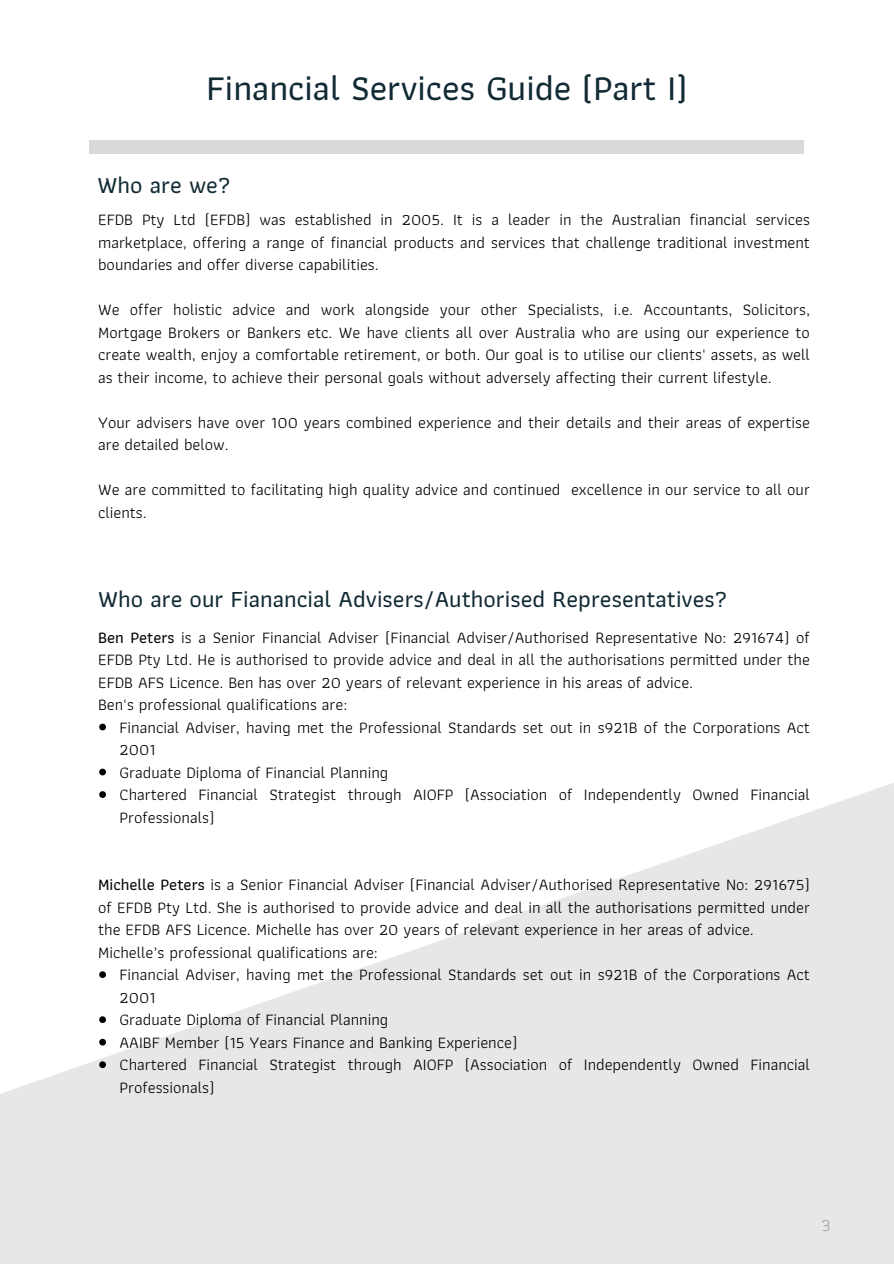
<style>
.page{position:relative;width:894px;height:1264px;background:#fff}
.page>*{position:absolute;margin:0;border:0;box-sizing:border-box;transform-origin:0 0}
.t1{font:500 36px "Athiti";color:#112a34}
.t2{font:500 24px "Athiti";color:#112a34}
.t3{font:18px "Athiti";color:#a6a6a6}
.t4{font:16.5px/22.5px "Athiti";color:#000}
.s1{font-weight:500}
</style>
<div class="page">
<div style="left:89px;top:140px;width:715px;height:14px;background:#d9d9d9"></div>
<svg style="left:0;top:730px;width:893px;height:533px;fill:#e7e7e7"></svg>
<svg style="left:99px;top:723px;width:7px;height:7px"></svg>
<svg style="left:99px;top:768px;width:7px;height:7px"></svg>
<svg style="left:99px;top:791px;width:7px;height:7px"></svg>
<svg style="left:99px;top:971px;width:7px;height:7px"></svg>
<svg style="left:99px;top:1016px;width:7px;height:7px"></svg>
<svg style="left:99px;top:1038px;width:7px;height:7px"></svg>
<svg style="left:99px;top:1061px;width:7px;height:7px"></svg>
<h1 class="t1" style="left:206px;top:59px;width:482px">Financial Services Guide (Part I)</h1>
<h2 class="t2" style="left:98px;top:166px;width:134px">Who are we?</h2>
<p class="t4" style="left:98px;top:208px;width:713px;text-align:justify">EFDB Pty Ltd (EFDB) was established in 2005. It is a leader in the Australian financial services marketplace, offering a range of financial products and services that challenge traditional investment boundaries and offer diverse capabilities.</p>
<p class="t4" style="left:98px;top:298px;width:713px;text-align:justify">We offer holistic advice and work alongside your other Specialists, i.e. Accountants, Solicitors, Mortgage Brokers or Bankers etc. We have clients all over Australia who are using our experience to create wealth, enjoy a comfortable retirement, or both. Our goal is to utilise our clients' assets, as well as their income, to achieve their personal goals without adversely affecting their current lifestyle.</p>
<p class="t4" style="left:98px;top:411px;width:713px">Your advisers have over 100 years combined experience and their details and their areas of expertise are detailed below.</p>
<p class="t4" style="left:98px;top:478px;width:713px">We are committed to facilitating high quality advice and continued excellence in our service to all our clients.</p>
<h2 class="t2" style="left:98px;top:579px;width:630px">Who are our Fianancial Advisers/Authorised Representatives?</h2>
<p class="t4" style="left:98px;top:625px;width:713px;text-align:justify"><span class="s1">Ben Peters</span> is a Senior Financial Adviser (Financial Adviser/Authorised Representative No: 291674) of EFDB Pty Ltd. He is authorised to provide advice and deal in all the authorisations permitted under the EFDB AFS Licence. Ben has over 20 years of relevant experience in his areas of advice.</p>
<p class="t4" style="left:98px;top:693px;width:251px">Ben's professional qualifications are:</p>
<p class="t4" style="left:119px;top:715px;width:691px">Financial Adviser, having met the Professional Standards set out in s921B of the Corporations Act<br>2001</p>
<p class="t4" style="left:119px;top:760px;width:270px">Graduate Diploma of Financial Planning</p>
<p class="t4" style="left:119px;top:783px;width:691px">Chartered Financial Strategist through AIOFP (Association of Independently Owned Financial<br>Professionals)</p>
<p class="t4" style="left:98px;top:873px;width:713px;text-align:justify"><span class="s1">Michelle Peters</span> is a Senior Financial Adviser (Financial Adviser/Authorised Representative No: 291675) of EFDB Pty Ltd. She is authorised to provide advice and deal in all the authorisations permitted under the EFDB AFS Licence. Michelle has over 20 years of relevant experience in her areas of advice.</p>
<p class="t4" style="left:98px;top:940px;width:281px">Michelle’s professional qualifications are:</p>
<p class="t4" style="left:119px;top:963px;width:691px">Financial Adviser, having met the Professional Standards set out in s921B of the Corporations Act<br>2001</p>
<p class="t4" style="left:119px;top:1008px;width:270px">Graduate Diploma of Financial Planning</p>
<p class="t4" style="left:119px;top:1030px;width:399px">AAIBF Member (15 Years Finance and Banking Experience)</p>
<p class="t4" style="left:119px;top:1053px;width:691px">Chartered Financial Strategist through AIOFP (Association of Independently Owned Financial<br>Professionals)</p>
<p class="t3" style="left:821px;top:1210px;width:11px">3</p>
</div>
